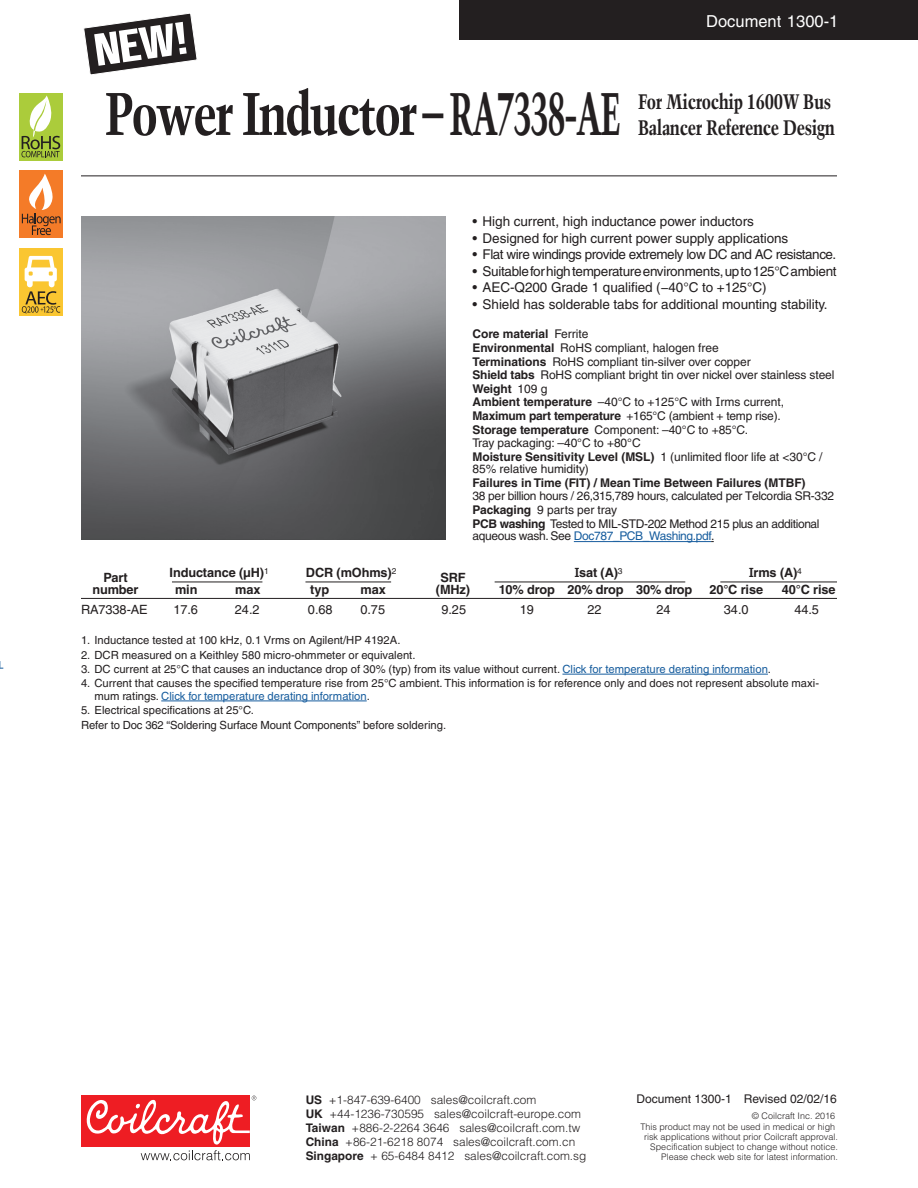
<style>
.page{position:relative;width:918px;height:1188px;background:#fff}
.page>*{position:absolute;margin:0;border:0;box-sizing:border-box;transform-origin:0 0}
.Headline{font:700 condensed 60px "Trump Mediaeval";letter-spacing:-.04em;color:#231f20}
.Subhead_-_14_Point_T{font:700 condensed 21px/25.2px "Trump Mediaeval";letter-spacing:-.02em;color:#231f20}
.Document_number{font:16.5px "Helvetica";color:#fff}
.t1{font:13.5px "Helvetica";letter-spacing:-.005em;color:#231f20}
.t2{font:13.5px "Helvetica";letter-spacing:-.025em;color:#231f20}
.t3{font:13.5px "Helvetica";letter-spacing:-.035em;color:#231f20}
.Specs_Head{font:700 12.75px "Helvetica";letter-spacing:-.01em;color:#231f20}
.Specs{font:12.75px "Helvetica";letter-spacing:-.005em;color:#231f20}
.Points{font:12px/12.8px "Helvetica";letter-spacing:-.01em;color:#231f20}
.Points-2{font:12px/12.8px "Helvetica";letter-spacing:-.03em;color:#231f20}
.Points-3{font:700 12px "Helvetica";letter-spacing:-.005em;color:#231f20}
.t4{font:300 11.85px "Helvetica";color:#231f20}
.t5{font:700 11.85px/14.1px "Helvetica";color:#231f20}
.Notes{font:11.25px/12.3px "Helvetica";color:#231f20}
.t6{font:300 9px/9.9px "Helvetica";color:#231f20;text-align:right}
.s1{font-weight:400}
.s2{font-weight:700}
.s3{font-family:"Verdana"}
.s4{color:#175d9e}
.s5{font-family:"Glypha"}
</style>
<div class="page">
<div style="left:459px;top:0;width:459px;height:40px;background:#231f20"></div>
<hr style="left:81px;top:176px;width:756px;height:1px;background:#231f20">
<div style="left:81px;top:1096px;width:169px;height:51px;background:#ee1d23"></div>
<svg style="left:86px;top:1096px;width:170px;height:64px"></svg>
<div style="left:19px;top:248px;width:44px;height:68px;background:#fac631"></div>
<div style="left:19px;top:93px;width:44px;height:67px;background:#abcc3b"></div>
<svg style="left:22px;top:95px;width:38px;height:62px"></svg>
<div style="left:19px;top:171px;width:44px;height:67px;background:#f47b28"></div>
<svg style="left:22px;top:256px;width:38px;height:57px"></svg>
<svg style="left:22px;top:174px;width:39px;height:61px"></svg>
<svg style="left:83px;top:13px;width:114px;height:62px"></svg>
<hr style="left:574px;top:541px;width:137px;height:1px;background:#175d9e">
<hr style="left:81px;top:598px;width:756px;height:1px;background:#231f20">
<hr style="left:562px;top:674px;width:206px;height:1px;background:#175d9e">
<hr style="left:161px;top:701px;width:206px;height:1px;background:#175d9e">
<hr style="left:495px;top:582px;width:190px;height:1px;background:#231f20">
<hr style="left:720px;top:582px;width:117px;height:1px;background:#231f20">
<hr style="left:305px;top:582px;width:86px;height:1px;background:#231f20">
<img style="left:81px;top:216px;width:365px;height:324px">
<hr style="left:172px;top:582px;width:90px;height:1px;background:#231f20">
<p class="Document_number" style="left:706px;top:11px;width:134px">Document 1300-1</p>
<p class="Headline" style="left:104px;top:76px;width:518px">Power Inductor – RA7338-AE</p>
<p class="Subhead_-_14_Point_T" style="left:638px;top:89px;width:199px">For Microchip 1600W Bus<br>Balancer Reference Design</p>
<p class="t1" style="left:472px;top:214px;width:283px">• High current, high inductance power inductors</p>
<p class="t1" style="left:472px;top:230px;width:317px">• Designed for high current power supply applications</p>
<p class="t3" style="left:472px;top:247px;width:365px">• Flat wire windings provide extremely low DC and AC resistance.</p>
<p class="t2" style="left:472px;top:263px;width:366px">• Suitable for high temperature environments, up to 125°C ambient</p>
<p class="t1" style="left:472px;top:280px;width:296px">• AEC-Q200 Grade 1 qualified (−40°C to +125°C)</p>
<p class="t1" style="left:472px;top:296px;width:357px">• Shield has solderable tabs for additional mounting stability.</p>
<p class="Points-3" style="left:472px;top:327px;width:117px">Core material <span class="s1">Ferrite</span></p>
<p class="Points" style="left:472px;top:342px;width:248px"><span class="s2">Environmental</span> RoHS compliant, halogen free</p>
<p class="Points" style="left:472px;top:355px;width:363px"><span class="s2">Terminations</span> RoHS compliant tin-silver over copper<br><span class="s2">Shield tabs</span> RoHS compliant bright tin over nickel over stainless steel</p>
<p class="Points-3" style="left:472px;top:381px;width:76px">Weight <span class="s1">109 g</span></p>
<p class="Points" style="left:472px;top:396px;width:313px"><span class="s2">Ambient temperature</span> –40°C to +125°C with <span class="s3">I</span>rms current,</p>
<p class="Points" style="left:472px;top:410px;width:310px"><span class="s2">Maximum part temperature</span> +165°C (ambient + temp rise).</p>
<p class="Points" style="left:472px;top:423px;width:277px"><span class="s2">Storage temperature</span> Component: –40°C to +85°C.<br>Tray packaging: –40°C to +80°C</p>
<p class="Points" style="left:472px;top:450px;width:352px"><span class="s2">Moisture Sensitivity Level (MSL)</span> 1 (unlimited floor life at &lt;30°C /<br>85% relative humidity)</p>
<p class="Points" style="left:472px;top:477px;width:363px"><span class="s2">Failures in Time (FIT) / Mean Time Between Failures (MTBF)<br></span>38 per billion hours / 26,315,789 hours, calculated per Telcordia SR-332</p>
<p class="Points" style="left:472px;top:503px;width:146px"><span class="s2">Packaging</span> 9 parts per tray</p>
<p class="Points-2" style="left:472px;top:517px;width:349px"><span class="s2">PCB washing</span> Tested to MIL-STD-202 Method 215 plus an additional aqueous wash. See <span class="s4">Doc787_PCB_Washing.pdf</span>.</p>
<p class="Specs_Head" style="left:103px;top:569px;width:26px">Part</p>
<p class="Specs_Head" style="left:170px;top:565px;width:101px">Inductance (µH)<sup>1</sup></p>
<p class="Specs_Head" style="left:306px;top:565px;width:92px">DCR (mOhms)<sup>2</sup></p>
<p class="Specs_Head" style="left:440px;top:569px;width:27px">SRF</p>
<p class="Specs_Head" style="left:575px;top:565px;width:49px"><span class="s5">I</span>sat (A)<sup>3</sup></p>
<p class="Specs_Head" style="left:749px;top:565px;width:54px"><span class="s5">I</span>rms (A)<sup>4</sup></p>
<p class="Specs_Head" style="left:93px;top:582px;width:47px">number</p>
<p class="Specs_Head" style="left:175px;top:582px;width:24px">min</p>
<p class="Specs_Head" style="left:235px;top:582px;width:27px">max</p>
<p class="Specs_Head" style="left:310px;top:582px;width:20px">typ</p>
<p class="Specs_Head" style="left:361px;top:582px;width:27px">max</p>
<p class="Specs_Head" style="left:436px;top:582px;width:36px">(MHz)</p>
<p class="Specs_Head" style="left:499px;top:582px;width:195px">10% drop 20% drop 30% drop</p>
<p class="Specs_Head" style="left:709px;top:582px;width:55px">20°C rise</p>
<p class="Specs_Head" style="left:782px;top:582px;width:55px">40°C rise</p>
<p class="Specs" style="left:81px;top:602px;width:68px">RA7338-AE</p>
<p class="Specs" style="left:173px;top:602px;width:26px">17.6</p>
<p class="Specs" style="left:235px;top:602px;width:26px">24.2</p>
<p class="Specs" style="left:308px;top:602px;width:26px">0.68</p>
<p class="Specs" style="left:360px;top:602px;width:26px">0.75</p>
<p class="Specs" style="left:441px;top:602px;width:26px">9.25</p>
<p class="Specs" style="left:520px;top:602px;width:16px">19</p>
<p class="Specs" style="left:587px;top:602px;width:16px">22</p>
<p class="Specs" style="left:656px;top:602px;width:16px">24</p>
<p class="Specs" style="left:724px;top:602px;width:26px">34.0</p>
<p class="Specs" style="left:794px;top:602px;width:26px">44.5</p>
<p class="Notes" style="left:81px;top:634px;width:321px">1. Inductance tested at 100 kHz, 0.1 Vrms on Agilent/HP 4192A.</p>
<p class="Notes" style="left:81px;top:648px;width:336px">2. DCR measured on a Keithley 580 micro-ohmmeter or equivalent.</p>
<p class="Notes" style="left:81px;top:663px;width:692px">3. DC current at 25°C that causes an inductance drop of 30% (typ) from its value without current. <span class="s4">Click for temperature derating information</span>.</p>
<p class="Notes" style="left:94px;top:677px;width:726px;text-indent:-14px">4. Current that causes the specified temperature rise from 25°C ambient. This information is for reference only and does not represent absolute maxi&shy;mum ratings. <span class="s4">Click for temperature derating information</span>.</p>
<p class="Notes" style="left:81px;top:704px;width:175px">5. Electrical specifications at 25°C.</p>
<p class="Notes" style="left:81px;top:719px;width:367px">Refer to Doc 362 “Soldering Surface Mount Components” before soldering.</p>
<p class="t4" style="left:329px;top:1092px;width:209px">+1-847-639-6400 sales@coilcraft.com</p>
<p class="t4" style="left:329px;top:1106px;width:253px">+44-1236-730595 sales@coilcraft-europe.com</p>
<p class="t4" style="left:352px;top:1121px;width:230px">+886-2-2264 3646 sales@coilcraft.com.tw</p>
<p class="t4" style="left:345px;top:1135px;width:232px">+86-21-6218 8074 sales@coilcraft.com.cn</p>
<p class="t4" style="left:370px;top:1149px;width:218px">+ 65-6484 8412 sales@coilcraft.com.sg</p>
<p class="t5" style="left:306px;top:1093px;width:59px">US<br>UK<br>Taiwan<br>China<br>Singapore</p>
<p class="Points" style="left:637px;top:1092px;width:202px">Document 1300-1 Revised 02/02/16</p>
<p class="t6" style="left:640px;top:1110px;width:196px;line-height:11.4px">© Coilcraft Inc. 2016<br>This product may not be used in medical or high</p>
<p class="t6" style="left:644px;top:1132px;width:195px">risk applications without prior Coilcraft approval.<br>Specification subject to change without notice.<br>Please check web site for latest information.</p>
</div>
